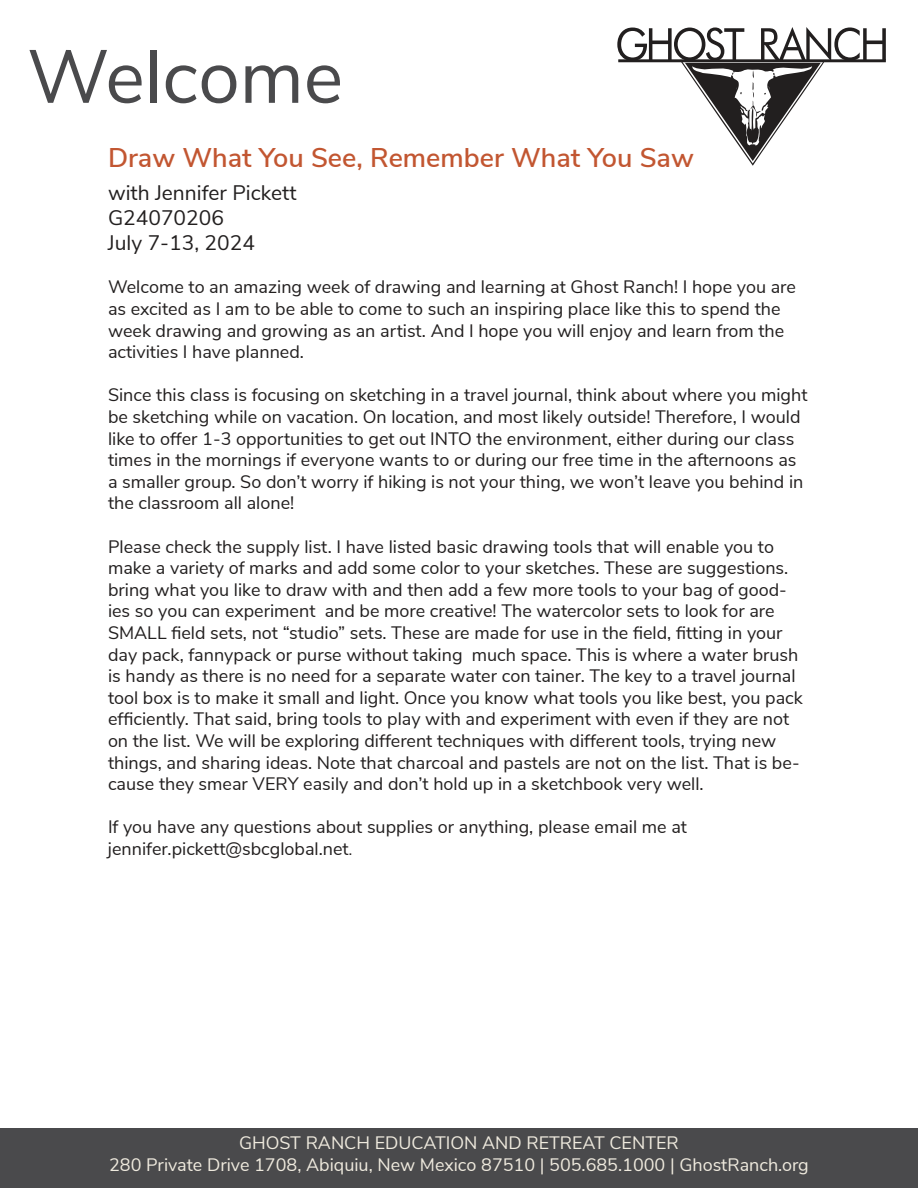
<style>
.page{position:relative;width:918px;height:1188px;background:#fff}
.page>*{position:absolute;margin:0;border:0;box-sizing:border-box;transform-origin:0 0}
.t1{font:75px "Nunito Sans";color:#4a4a4c}
.t2{font:600 27px "Nunito Sans";color:#c25631}
.t3{font:21px/25.2px "Nunito Sans";color:#221f1f}
.t4{font:18px/21.6px "Nunito Sans";color:#221f1f}
.t5{font:18px/21.6px "Nunito Sans";color:#efeade;text-align:center}
.s1{font-size:15px}
</style>
<div class="page">
<div style="left:0;top:1128px;width:918px;height:60px;background:#4a4a4c"></div>
<svg style="left:617px;top:27px;width:269px;height:139px"></svg>
<hr style="left:618px;top:61px;width:268px;height:1px;background:#221f1f">
<h1 class="t1" style="left:27px;top:49px;width:318px">Welcome</h1>
<h2 class="t2" style="left:108px;top:148px;width:587px">Draw What You See, Remember What You Saw</h2>
<p class="t3" style="left:108px;top:182px;width:190px">with Jennifer Pickett<br>G24070206<br>July 7-13, 2024</p>
<p class="t4" style="left:108px;top:278px;width:689px">Welcome to an amazing week of drawing and learning at Ghost Ranch! I hope you are as excited as I am to be able to come to such an inspiring place like this to spend the week drawing and growing as an artist. And I hope you will enjoy and learn from the activities I have planned.</p>
<p class="t4" style="left:108px;top:386px;width:701px">Since this class is focusing on sketching in a travel journal, think about where you might be sketching while on vacation. On location, and most likely outside! Therefore, I would like to offer 1-3 opportunities to get out INTO the environment, either during our class times in the mornings if everyone wants to or during our free time in the afternoons as a smaller group. So don’t worry if hiking is not your thing, we won’t leave you behind in the classroom all alone!</p>
<p class="t4" style="left:108px;top:537px;width:696px">Please check the supply list. I have listed basic drawing tools that will enable you to make a variety of marks and add some color to your sketches. These are suggestions. bring what you like to draw with and then add a few more tools to your bag of good&shy;ies so you can experiment and be more creative! The watercolor sets to look for are SMALL field sets, not “studio” sets. These are made for use in the field, fitting in your day pack, fannypack or purse without taking much space. This is where a water brush is handy as there is no need for a separate water con tainer. The key to a travel journal tool box is to make it small and light. Once you know what tools you like best, you pack efficiently. That said, bring tools to play with and experiment with even if they are not on the list. We will be exploring different techniques with different tools, trying new things, and sharing ideas. Note that charcoal and pastels are not on the list. That is be&shy;cause they smear VERY easily and don’t hold up in a sketchbook very well.</p>
<p class="t4" style="left:108px;top:818px;width:581px">If you have any questions about supplies or anything, please email me at jennifer.pickett@sbcglobal.net<span class="s1">.</span></p>
<p class="t5" style="left:109px;top:1134px;width:701px">GHOST RANCH EDUCATION AND RETREAT CENTER<br>280 Private Drive 1708, Abiquiu, New Mexico 87510 | 505.685.1000 | GhostRanch.org</p>
</div>
